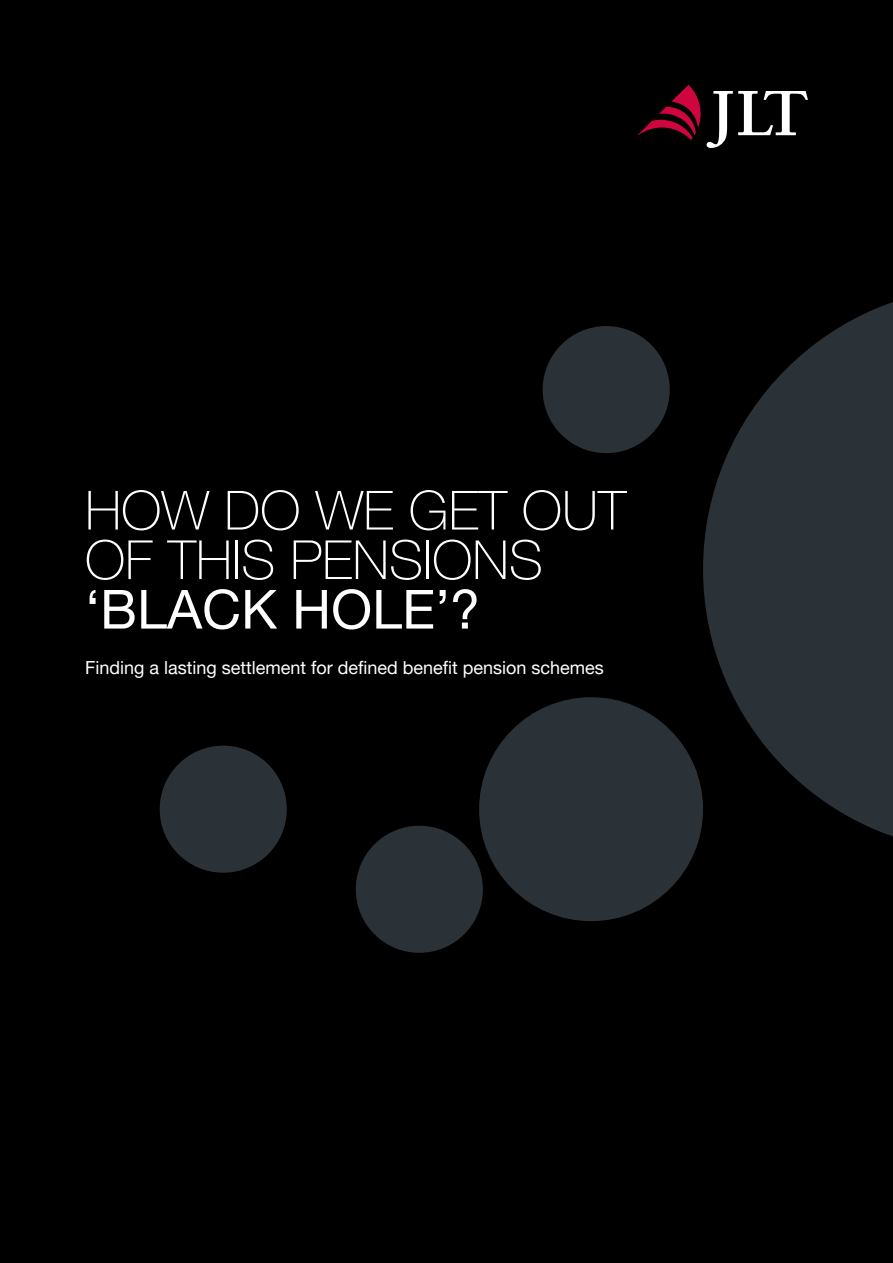
<style>
.page{position:relative;width:893px;height:1263px;background:#000}
.page>*{position:absolute;margin:0;border:0;box-sizing:border-box;transform-origin:0 0}
.t1{font:100 54px/49.5px "Helvetica Neue LT Pro";color:#fff}
.t2{font:54px "Helvetica Neue LT Pro";color:#fff}
.t3{font:18px "Helvetica Neue LT Pro";color:#fff}
</style>
<div class="page">
<svg style="left:703px;top:302px;width:190px;height:535px;fill:#2b3237"></svg>
<div style="left:543px;top:326px;width:127px;height:127px;background:#2b3237;border-radius:50%"></div>
<div style="left:160px;top:746px;width:127px;height:127px;background:#2b3237;border-radius:50%"></div>
<div style="left:356px;top:826px;width:127px;height:127px;background:#2b3237;border-radius:50%"></div>
<div style="left:479px;top:697px;width:224px;height:224px;background:#2b3237;border-radius:50%"></div>
<svg style="left:638px;top:85px;width:170px;height:63px"></svg>
<h1 class="t1" style="left:85px;top:485px;width:543px">HOW DO WE GET OUT<br>OF THIS PENSIONS</h1>
<h1 class="t2" style="left:85px;top:576px;width:397px">‘BLACK HOLE’?</h1>
<p class="t3" style="left:85px;top:656px;width:520px">Finding a lasting settlement for defined benefit pension schemes</p>
</div>
